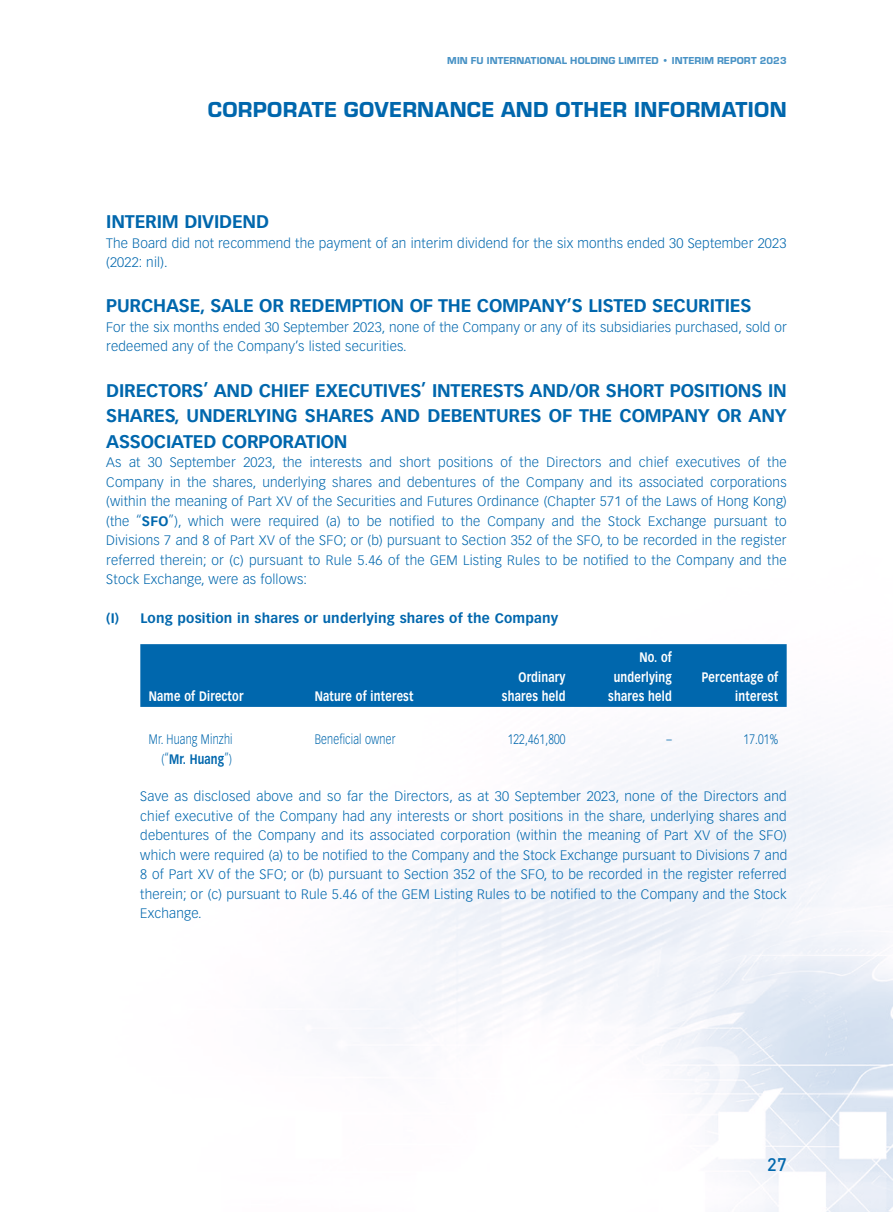
<style>
.page{position:relative;width:893px;height:1212px;background:#fff}
.page>*{position:absolute;margin:0;border:0;box-sizing:border-box;transform-origin:0 0}
.t1{font:22.5px "Eurostile Hea";letter-spacing:.015em;color:#0067ad}
.Heading_1{font:700 18px/25.5px "Vectora LT Std";letter-spacing:-.01em;color:#0067ad;text-align:justify}
.t2{font:500 18px "DIN Pro";color:#0067ad}
.Body_Text{font:300 13.5px/19.5px "Vectora LT Std";letter-spacing:.015em;color:#0067ad}
.Body_Text-2{font:700 13.5px "Vectora LT Std";letter-spacing:.02em;color:#fff;scale:.8 1}
.Body_Text-3{font:300 13.5px/19.5px "Vectora LT Std";letter-spacing:.015em;color:#0067ad;text-align:right;scale:.8 1}
.Heading_2{font:700 13.5px "Vectora LT Std";letter-spacing:.015em;color:#0067ad}
.t3{font:10.5px "Eurostile Hea";letter-spacing:.01em;color:#4892c5}
.s1{font-weight:700}
</style>
<div class="page">
<img style="left:353px;top:752px;width:540px;height:460px">
<div style="left:140px;top:644px;width:647px;height:63px;background:#0067ad"></div>
<p class="t3" style="left:447px;top:53px;width:341px">MIN FU INTERNATIONAL HOLDING LIMITED • INTERIM REPORT 2023</p>
<h1 class="t1" style="left:208px;top:93px;width:580px">CORPORATE GOVERNANCE AND OTHER INFORMATION</h1>
<p class="Heading_1" style="left:106px;top:209px;width:164px">INTERIM DIVIDEND</p>
<p class="Body_Text" style="left:106px;top:234px;width:682px">The Board did not recommend the payment of an interim dividend for the six months ended 30 September 2023 (2022: nil).</p>
<p class="Heading_1" style="left:106px;top:293px;width:646px">PURCHASE, SALE OR REDEMPTION OF THE COMPANY’S LISTED SECURITIES</p>
<p class="Body_Text" style="left:106px;top:318px;width:682px">For the six months ended 30 September 2023, none of the Company or any of its subsidiaries purchased, sold or redeemed any of the Company’s listed securities.</p>
<p class="Heading_1" style="left:106px;top:377px;width:682px">DIRECTORS’ AND CHIEF EXECUTIVES’ INTERESTS AND/OR SHORT POSITIONS IN SHARES, UNDERLYING SHARES AND DEBENTURES OF THE COMPANY OR ANY ASSOCIATED CORPORATION</p>
<p class="Body_Text" style="left:106px;top:453px;width:682px;text-align:justify">As at 30 September 2023, the interests and short positions of the Directors and chief executives of the Company in the shares, underlying shares and debentures of the Company and its associated corporations (within the meaning of Part XV of the Securities and Futures Ordinance (Chapter 571 of the Laws of Hong Kong) (the “<span class="s1">SFO</span>”), which were required (a) to be notified to the Company and the Stock Exchange pursuant to Divisions 7 and 8 of Part XV of the SFO; or (b) pursuant to Section 352 of the SFO, to be recorded in the register referred therein; or (c) pursuant to Rule 5.46 of the GEM Listing Rules to be notified to the Company and the Stock Exchange, were as follows:</p>
<p class="Heading_2" style="left:106px;top:610px;width:454px">(I) Long position in shares or underlying shares of the Company</p>
<p class="Body_Text-2" style="left:149px;top:688px;width:120px">Name of Director</p>
<p class="Body_Text-2" style="left:315px;top:688px;width:125px">Nature of interest</p>
<p class="Body_Text-2" style="left:518px;top:668px;width:60px">Ordinary</p>
<p class="Body_Text-2" style="left:502px;top:688px;width:81px">shares held</p>
<p class="Body_Text-2" style="left:639px;top:649px;width:42px">No. of</p>
<p class="Body_Text-2" style="left:614px;top:668px;width:74px">underlying</p>
<p class="Body_Text-2" style="left:608px;top:688px;width:81px">shares held</p>
<p class="Body_Text-2" style="left:702px;top:668px;width:97px">Percentage of</p>
<p class="Body_Text-2" style="left:735px;top:688px;width:55px">interest</p>
<p class="Body_Text-3" style="left:149px;top:730px;width:106px">Mr. Huang Minzhi (“<span class="s1">Mr. Huang</span>”)</p>
<p class="Body_Text-3" style="left:315px;top:730px;width:103px">Beneficial owner</p>
<p class="Body_Text-3" style="left:508px;top:730px;width:74px">122,461,800</p>
<p class="Body_Text-3" style="left:666px;top:730px;width:8px">–</p>
<p class="Body_Text-3" style="left:744px;top:730px;width:45px">17.01%</p>
<p class="Body_Text" style="left:140px;top:787px;width:648px;text-align:justify">Save as disclosed above and so far the Directors, as at 30 September 2023, none of the Directors and chief executive of the Company had any interests or short positions in the share, underlying shares and debentures of the Company and its associated corporation (within the meaning of Part XV of the SFO) which were required (a) to be notified to the Company and the Stock Exchange pursuant to Divisions 7 and 8 of Part XV of the SFO; or (b) pursuant to Section 352 of the SFO, to be recorded in the register referred therein; or (c) pursuant to Rule 5.46 of the GEM Listing Rules to be notified to the Company and the Stock Exchange.</p>
<h2 class="t2" style="left:767px;top:1152px;width:21px">27</h2>
</div>
